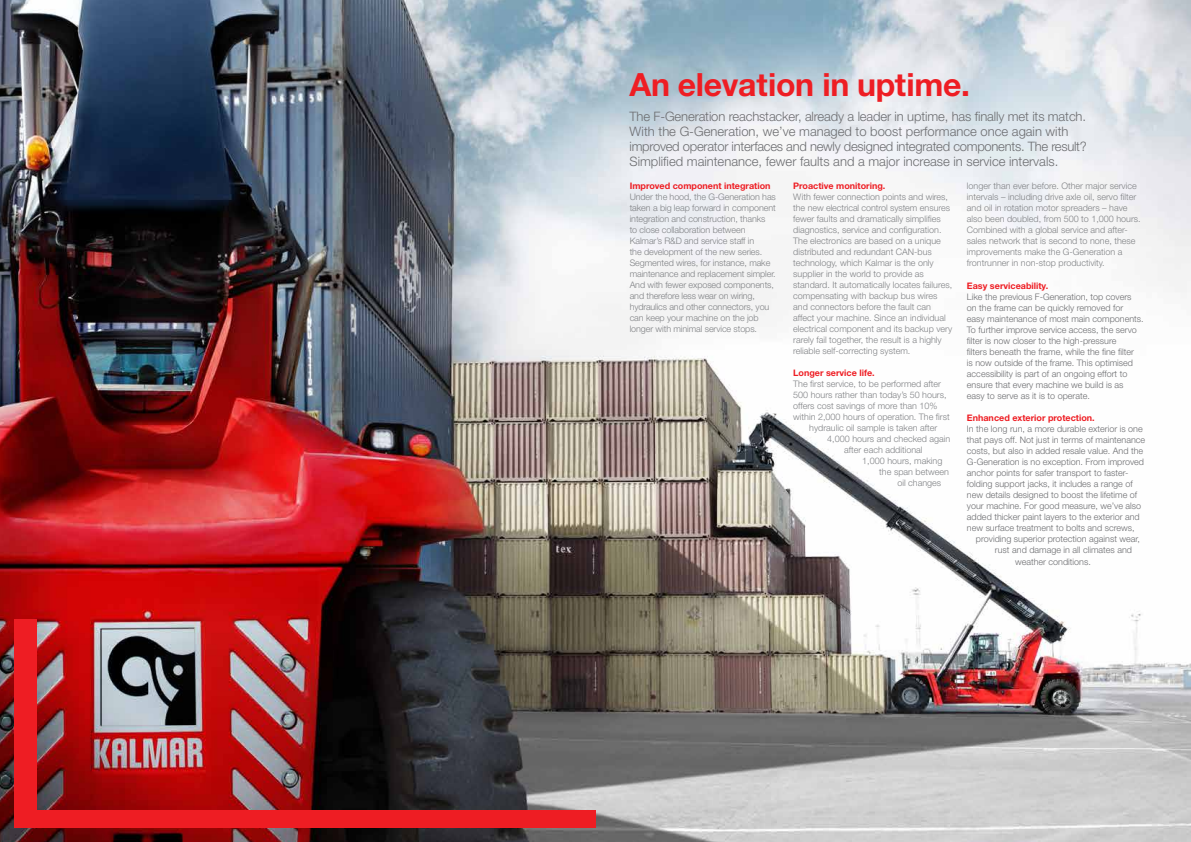
<style>
.page{position:relative;width:1191px;height:842px;background:#fff}
.page>*{position:absolute;margin:0;border:0;box-sizing:border-box;transform-origin:0 0}
.t1{font:700 32px "Helvetica Neue LT Std";letter-spacing:-.01em;color:#ee1d23}
.t2{font:300 13px/15px "Helvetica Neue LT Std";letter-spacing:-.01em;color:#6c6d70}
.t3{font:300 9px/11px "Helvetica Neue LT Std";color:#808285}
.t4{font:300 9px/11px "Helvetica Neue LT Std";color:#6c6d70}
.t5{font:700 9px "Helvetica Neue LT Std";color:#ee1d23}
</style>
<div class="page">
<img style="left:0;top:0;width:1191px;height:842px">
<div style="left:14px;top:811px;width:581px;height:17px;background:#ee1d23"></div>
<div style="left:14px;top:619px;width:23px;height:209px;background:#ee1d23"></div>
<h1 class="t1" style="left:629px;top:65px;width:342px">An elevation in uptime.</h1>
<p class="t2" style="left:629px;top:109px;width:459px">The F-Generation reachstacker, already a leader in uptime, has finally met its match.<br>With the G-Generation, we’ve managed to boost performance once again with improved operator interfaces and newly designed integrated components. The result?<br>Simplified maintenance, fewer faults and a major increase in service intervals.</p>
<p class="t5" style="left:629px;top:180px;width:142px">Improved component integration</p>
<p class="t3" style="left:629px;top:191px;width:148px">Under the hood, the G-Generation has taken a big leap forward in component integration and construction, thanks<br>to close collaboration between Kalmar’s R&amp;D and service staff in<br>the development of the new series.<br>Segmented wires, for instance, make maintenance and replacement simpler.<br>And with fewer exposed components, and therefore less wear on wiring, hydraulics and other connectors, you can keep your machine on the job longer with minimal service stops.</p>
<p class="t5" style="left:793px;top:180px;width:94px">Proactive monitoring.</p>
<p class="t3" style="left:793px;top:191px;width:160px">With fewer connection points and wires, the new electrical control system ensures fewer faults and dramatically simplifies diagnostics, service and configuration.<br>The electronics are based on a unique distributed and redundant CAN-bus technology, which Kalmar is the only supplier in the world to provide as standard. It automatically locates failures, compensating with backup bus wires and connectors before the fault can affect your machine. Since an individual electrical component and its backup very rarely fail together, the result is a highly reliable self-correcting system.</p>
<p class="t5" style="left:793px;top:367px;width:83px">Longer service life.</p>
<p class="t3" style="left:793px;top:378px;width:149px">The first service, to be performed after</p>
<p class="t3" style="left:793px;top:389px;width:155px">500 hours rather than today’s 50 hours,</p>
<p class="t3" style="left:793px;top:400px;width:146px">offers cost savings of more than 10%</p>
<p class="t3" style="left:793px;top:411px;width:158px">within 2,000 hours of operation. The first</p>
<p class="t3" style="left:809px;top:422px;width:129px">hydraulic oil sample is taken after</p>
<p class="t3" style="left:827px;top:433px;width:125px">4,000 hours and checked again</p>
<p class="t3" style="left:844px;top:444px;width:80px">after each additional</p>
<p class="t3" style="left:862px;top:455px;width:82px">1,000 hours, making</p>
<p class="t3" style="left:879px;top:466px;width:71px">the span between</p>
<p class="t3" style="left:897px;top:477px;width:45px">oil changes</p>
<p class="t3" style="left:967px;top:180px;width:175px">longer than ever before. Other major service intervals – including drive axle oil, servo filter and oil in rotation motor spreaders – have also been doubled, from 500 to 1,000 hours.<br>Combined with a global service and after&shy;sales network that is second to none, these improvements make the G-Generation a frontrunner in non-stop productivity.</p>
<p class="t5" style="left:967px;top:280px;width:83px">Easy serviceability.</p>
<p class="t4" style="left:967px;top:291px;width:178px">Like the previous F-Generation, top covers<br>on the frame can be quickly removed for<br>easy maintenance of most main components.<br>To further improve service access, the servo filter is now closer to the high-pressure<br>filters beneath the frame, while the fine filter<br>is now outside of the frame. This optimised accessibility is part of an ongoing effort to ensure that every machine we build is as<br>easy to serve as it is to operate.</p>
<p class="t5" style="left:967px;top:412px;width:129px">Enhanced exterior protection.</p>
<p class="t4" style="left:967px;top:423px;width:180px">In the long run, a more durable exterior is one that pays off. Not just in terms of maintenance costs, but also in added resale value. And the G-Generation is no exception. From improved anchor points for safer transport to faster&shy;folding support jacks, it includes a range of new details designed to boost the lifetime of your machine. For good measure, we’ve also added thicker paint layers to the exterior and new surface treatment to bolts and screws,</p>
<p class="t4" style="left:976px;top:533px;width:166px">providing superior protection against wear,</p>
<p class="t4" style="left:995px;top:544px;width:139px">rust and damage in all climates and</p>
<p class="t4" style="left:1015px;top:556px;width:77px">weather conditions.</p>
</div>
